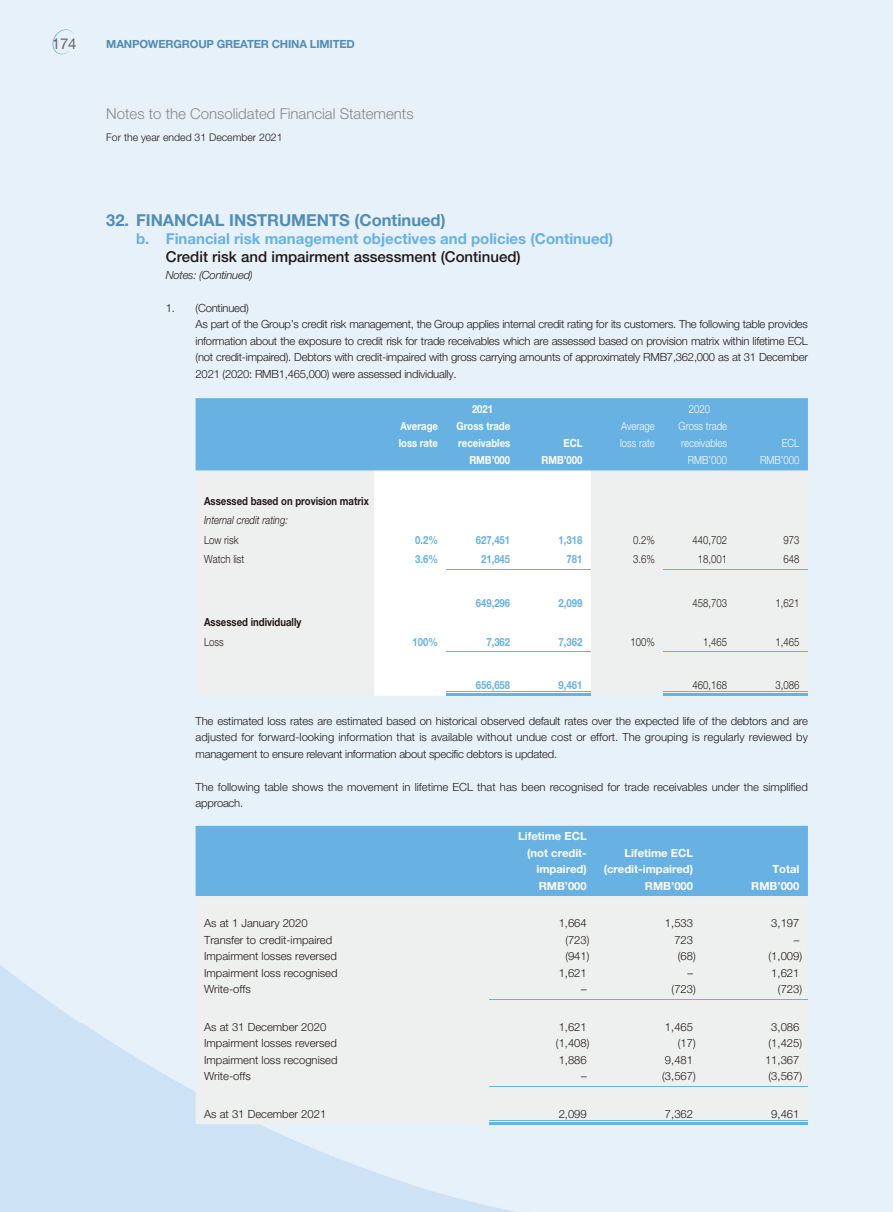
<style>
.page{position:relative;width:893px;height:1212px;background:#e6f1fa}
.page>*{position:absolute;margin:0;border:0;box-sizing:border-box;transform-origin:0 0}
.t1{font:700 16.5px "Helvetica Neue LT Std";color:#528db5}
.t2{font:700 15px "Helvetica Neue LT Std";color:#68b1e3}
.t3{font:500 15px "Helvetica Neue LT Std";color:#231916}
.t4{font:300 15px "Helvetica Neue LT Std";color:#898989}
.t5{font:15px "Helvetica Neue LT Std";color:#666565}
.t6{font:300 11.25px/16.5px "Helvetica Neue LT Std";letter-spacing:-.02em;color:#231916}
.t7{font:300 11.25px/16.5px "Helvetica Neue LT Std";color:#231916}
.t8{font:700 11.25px/16.5px "Helvetica Neue LT Std";color:#fff;text-align:right}
.t9{font:300 11.25px "Helvetica Neue LT Std";letter-spacing:-.02em;color:#231916;scale:.85 1}
.t10{font:700 11.25px "Helvetica Neue LT Std";color:#68b1e3;scale:.85 1}
.t11{font:700 11.25px/17.2px "Helvetica Neue LT Std";color:#fff;scale:.85 1}
.t12{font:300 11.25px/17.2px "Helvetica Neue LT Std";color:#fff;scale:.85 1}
.t13{font:700 11.25px "Helvetica Neue LT Std";color:#231916;scale:.85 1}
.t14{font:700 11.25px "Helvetica Neue LT Std";letter-spacing:-.015em;color:#528db5}
.t15{font:italic 300 11.25px "Helvetica Neue LT Std";color:#231916;scale:.85 1}
.t16{font:italic 300 11.25px "Helvetica Neue LT Std";letter-spacing:-.02em;color:#231916}
.t17{font:300 11.25px "Helvetica Neue LT Std";color:#231916;scale:.85 1}
.t18{font:300 10.5px "Helvetica Neue LT Std";color:#231916}
</style>
<div class="page">
<svg style="left:53px;top:29px;width:21px;height:29px"></svg>
<div style="left:196px;top:398px;width:612px;height:73px;background:#68b1e3"></div>
<div style="left:196px;top:471px;width:612px;height:225px;background:#eeefef"></div>
<svg style="left:374px;top:471px;width:217px;height:225px"></svg>
<hr style="left:446px;top:569px;width:145px;height:1px;background:#68b1e3">
<hr style="left:663px;top:569px;width:145px;height:1px;background:#68b1e3">
<hr style="left:446px;top:651px;width:145px;height:1px;background:#68b1e3">
<hr style="left:663px;top:651px;width:145px;height:1px;background:#68b1e3">
<hr style="left:446px;top:691px;width:73px;height:1px;background:#68b1e3">
<hr style="left:446px;top:693px;width:73px;height:3px;background:#68b1e3">
<hr style="left:519px;top:691px;width:72px;height:1px;background:#68b1e3">
<hr style="left:519px;top:693px;width:72px;height:3px;background:#68b1e3">
<hr style="left:663px;top:691px;width:73px;height:1px;background:#68b1e3">
<hr style="left:663px;top:693px;width:73px;height:3px;background:#68b1e3">
<hr style="left:736px;top:691px;width:72px;height:1px;background:#68b1e3">
<hr style="left:736px;top:693px;width:72px;height:3px;background:#68b1e3">
<div style="left:196px;top:826px;width:612px;height:70px;background:#68b1e3"></div>
<div style="left:196px;top:896px;width:612px;height:228px;background:#eeefef"></div>
<hr style="left:489px;top:999px;width:319px;height:1px;background:#68b1e3">
<hr style="left:489px;top:1086px;width:319px;height:1px;background:#68b1e3">
<hr style="left:489px;top:1120px;width:106px;height:1px;background:#68b1e3">
<hr style="left:489px;top:1122px;width:106px;height:2px;background:#68b1e3">
<hr style="left:595px;top:1120px;width:107px;height:1px;background:#68b1e3">
<hr style="left:595px;top:1122px;width:107px;height:2px;background:#68b1e3">
<hr style="left:702px;top:1120px;width:106px;height:1px;background:#68b1e3">
<hr style="left:702px;top:1122px;width:106px;height:2px;background:#68b1e3">
<h2 class="t5" style="left:52px;top:38px;width:26px">174</h2>
<p class="t14" style="left:106px;top:40px;width:250px">MANPOWERGROUP GREATER CHINA LIMITED</p>
<h2 class="t4" style="left:106px;top:108px;width:309px">Notes to the Consolidated Financial Statements</h2>
<p class="t18" style="left:106px;top:134px;width:178px">For the year ended 31 December 2021</p>
<h1 class="t1" style="left:106px;top:215px;width:341px">32. FINANCIAL INSTRUMENTS (Continued)</h1>
<h2 class="t2" style="left:136px;top:234px;width:479px">b. Financial risk management objectives and policies (Continued)</h2>
<h2 class="t3" style="left:166px;top:252px;width:356px">Credit risk and impairment assessment (Continued)</h2>
<p class="t16" style="left:166px;top:271px;width:89px">Notes: (Continued)</p>
<p class="t6" style="left:196px;top:301px;width:614px;text-indent:-30px">1. (Continued)<br>As part of the Group’s credit risk management, the Group applies internal credit rating for its customers. The following table provides information about the exposure to credit risk for trade receivables which are assessed based on provision matrix within lifetime ECL (not credit-impaired). Debtors with credit-impaired with gross carrying amounts of approximately RMB7,362,000 as at 31 December 2021 (2020: RMB1,465,000) were assessed individually.</p>
<p class="t11" style="left:472px;top:401px;width:27px">2021</p>
<p class="t12" style="left:689px;top:401px;width:27px">2020</p>
<p class="t11" style="left:399px;top:419px;width:48px">Average loss rate</p>
<p class="t11" style="left:457px;top:419px;width:65px">Gross trade receivables</p>
<p class="t12" style="left:620px;top:419px;width:42px">Average loss rate</p>
<p class="t12" style="left:679px;top:419px;width:59px">Gross trade receivables</p>
<p class="t11" style="left:564px;top:436px;width:24px">ECL</p>
<p class="t12" style="left:782px;top:436px;width:22px">ECL</p>
<p class="t11" style="left:469px;top:453px;width:50px">RMB’000</p>
<p class="t11" style="left:542px;top:453px;width:50px">RMB’000</p>
<p class="t12" style="left:688px;top:453px;width:48px">RMB’000</p>
<p class="t12" style="left:760px;top:453px;width:48px">RMB’000</p>
<p class="t13" style="left:204px;top:497px;width:195px">Assessed based on provision matrix</p>
<p class="t15" style="left:204px;top:516px;width:100px">Internal credit rating:</p>
<p class="t9" style="left:204px;top:536px;width:42px">Low risk</p>
<p class="t10" style="left:415px;top:536px;width:28px">0.2%</p>
<p class="t10" style="left:476px;top:536px;width:42px">627,451</p>
<p class="t10" style="left:559px;top:536px;width:30px">1,318</p>
<p class="t9" style="left:633px;top:536px;width:27px">0.2%</p>
<p class="t9" style="left:693px;top:536px;width:42px">440,702</p>
<p class="t9" style="left:783px;top:536px;width:20px">973</p>
<p class="t17" style="left:204px;top:555px;width:49px">Watch list</p>
<p class="t10" style="left:415px;top:555px;width:28px">3.6%</p>
<p class="t10" style="left:481px;top:555px;width:36px">21,845</p>
<p class="t10" style="left:567px;top:555px;width:20px">781</p>
<p class="t9" style="left:633px;top:555px;width:27px">3.6%</p>
<p class="t9" style="left:698px;top:555px;width:36px">18,001</p>
<p class="t9" style="left:783px;top:555px;width:20px">648</p>
<p class="t10" style="left:476px;top:599px;width:42px">649,296</p>
<p class="t10" style="left:559px;top:599px;width:30px">2,099</p>
<p class="t9" style="left:693px;top:599px;width:42px">458,703</p>
<p class="t9" style="left:775px;top:599px;width:30px">1,621</p>
<p class="t13" style="left:204px;top:618px;width:116px">Assessed individually</p>
<p class="t9" style="left:204px;top:638px;width:25px">Loss</p>
<p class="t10" style="left:412px;top:638px;width:32px">100%</p>
<p class="t10" style="left:486px;top:638px;width:30px">7,362</p>
<p class="t10" style="left:559px;top:638px;width:30px">7,362</p>
<p class="t9" style="left:630px;top:638px;width:30px">100%</p>
<p class="t9" style="left:703px;top:638px;width:30px">1,465</p>
<p class="t9" style="left:775px;top:638px;width:30px">1,465</p>
<p class="t10" style="left:476px;top:681px;width:42px">656,658</p>
<p class="t10" style="left:559px;top:681px;width:30px">9,461</p>
<p class="t9" style="left:693px;top:681px;width:42px">460,168</p>
<p class="t9" style="left:775px;top:681px;width:30px">3,086</p>
<p class="t6" style="left:196px;top:714px;width:614px;text-align:justify">The estimated loss rates are estimated based on historical observed default rates over the expected life of the debtors and are adjusted for forward-looking information that is available without undue cost or effort. The grouping is regularly reviewed by management to ensure relevant information about specific debtors is updated.</p>
<p class="t7" style="left:196px;top:780px;width:614px">The following table shows the movement in lifetime ECL that has been recognised for trade receivables under the simplified approach.</p>
<p class="t8" style="left:518px;top:829px;width:70px">Lifetime ECL (not credit&shy;impaired)</p>
<p class="t8" style="left:604px;top:846px;width:91px">Lifetime ECL (credit-impaired)</p>
<p class="t8" style="left:772px;top:862px;width:29px">Total</p>
<p class="t8" style="left:539px;top:879px;width:50px">RMB’000</p>
<p class="t8" style="left:645px;top:879px;width:50px">RMB’000</p>
<p class="t8" style="left:751px;top:879px;width:50px">RMB’000</p>
<p class="t7" style="left:204px;top:916px;width:105px">As at 1 January 2020</p>
<p class="t6" style="left:559px;top:916px;width:30px">1,664</p>
<p class="t6" style="left:665px;top:916px;width:30px">1,533</p>
<p class="t6" style="left:771px;top:916px;width:30px">3,197</p>
<p class="t7" style="left:204px;top:933px;width:130px">Transfer to credit-impaired</p>
<p class="t6" style="left:565px;top:933px;width:26px">(723)</p>
<p class="t6" style="left:674px;top:933px;width:20px">723</p>
<p class="t6" style="left:794px;top:933px;width:7px">–</p>
<p class="t7" style="left:204px;top:949px;width:134px">Impairment losses reversed</p>
<p class="t6" style="left:565px;top:949px;width:26px">(941)</p>
<p class="t6" style="left:678px;top:949px;width:19px">(68)</p>
<p class="t6" style="left:769px;top:949px;width:35px">(1,009)</p>
<p class="t7" style="left:204px;top:966px;width:135px">Impairment loss recognised</p>
<p class="t6" style="left:559px;top:966px;width:30px">1,621</p>
<p class="t6" style="left:687px;top:966px;width:7px">–</p>
<p class="t6" style="left:771px;top:966px;width:30px">1,621</p>
<p class="t7" style="left:204px;top:982px;width:48px">Write-offs</p>
<p class="t6" style="left:581px;top:982px;width:7px">–</p>
<p class="t6" style="left:672px;top:982px;width:26px">(723)</p>
<p class="t6" style="left:778px;top:982px;width:26px">(723)</p>
<p class="t7" style="left:204px;top:1020px;width:124px">As at 31 December 2020</p>
<p class="t6" style="left:559px;top:1020px;width:30px">1,621</p>
<p class="t6" style="left:665px;top:1020px;width:30px">1,465</p>
<p class="t6" style="left:771px;top:1020px;width:30px">3,086</p>
<p class="t7" style="left:204px;top:1036px;width:134px">Impairment losses reversed</p>
<p class="t6" style="left:556px;top:1036px;width:35px">(1,408)</p>
<p class="t6" style="left:678px;top:1036px;width:19px">(17)</p>
<p class="t6" style="left:769px;top:1036px;width:35px">(1,425)</p>
<p class="t7" style="left:204px;top:1053px;width:135px">Impairment loss recognised</p>
<p class="t6" style="left:559px;top:1053px;width:30px">1,886</p>
<p class="t6" style="left:665px;top:1053px;width:30px">9,481</p>
<p class="t6" style="left:765px;top:1053px;width:36px">11,367</p>
<p class="t7" style="left:204px;top:1069px;width:48px">Write-offs</p>
<p class="t6" style="left:581px;top:1069px;width:7px">–</p>
<p class="t6" style="left:662px;top:1069px;width:35px">(3,567)</p>
<p class="t6" style="left:769px;top:1069px;width:35px">(3,567)</p>
<p class="t7" style="left:204px;top:1107px;width:124px">As at 31 December 2021</p>
<p class="t6" style="left:559px;top:1107px;width:30px">2,099</p>
<p class="t6" style="left:665px;top:1107px;width:30px">7,362</p>
<p class="t6" style="left:771px;top:1107px;width:30px">9,461</p>
</div>
